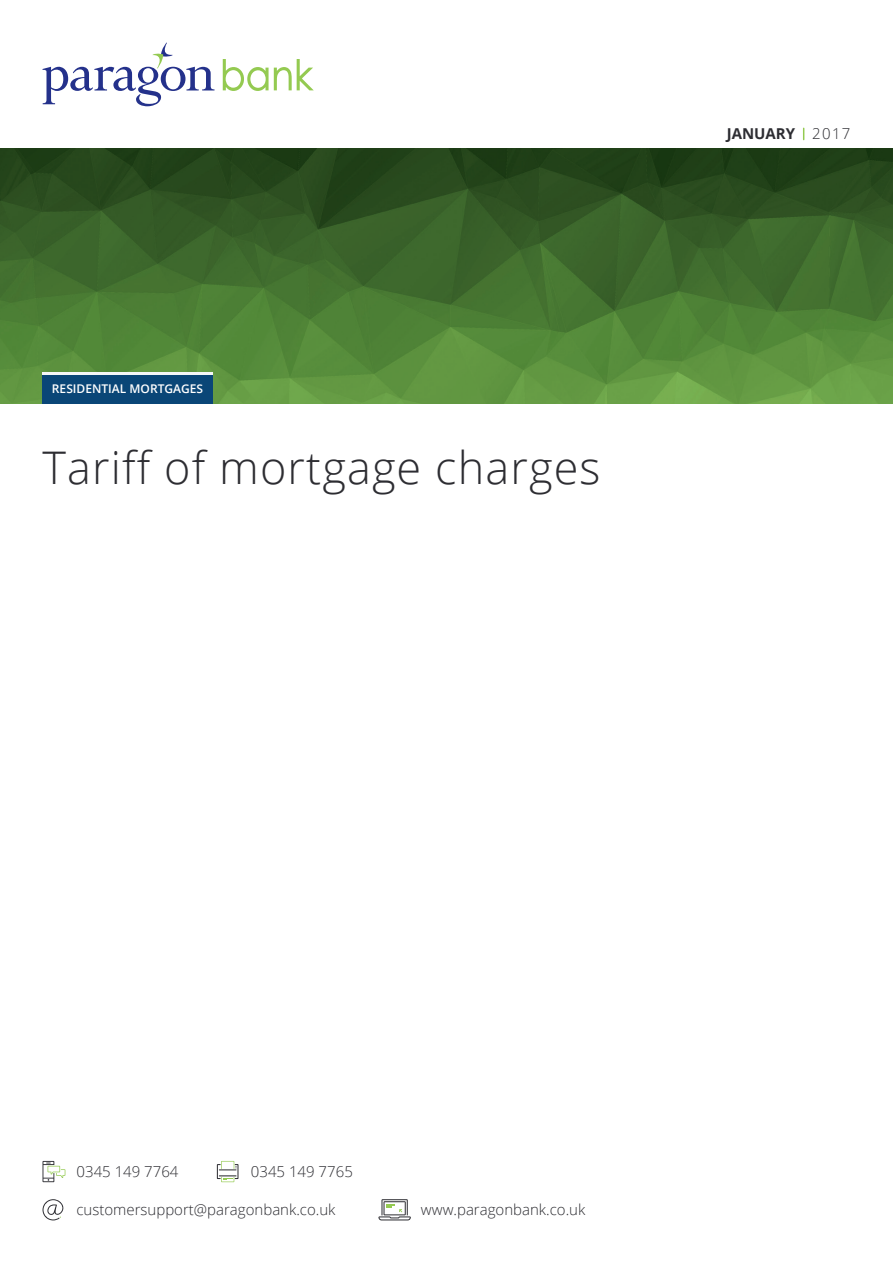
<style>
.page{position:relative;width:893px;height:1263px;background:#fff}
.page>*{position:absolute;margin:0;border:0;box-sizing:border-box;transform-origin:0 0}
.t1{font:300 45px "Open Sans";letter-spacing:.025em;color:#2d2d32}
.t2{font:300 15px "Open Sans";color:#2d2d32}
.t3{font:700 15px "Open Sans";color:#2d2d32}
.t4{font:600 12px "Open Sans";color:#fff}
.s1{font-weight:300}
</style>
<div class="page">
<svg style="left:43px;top:1161px;width:22px;height:21px"></svg>
<svg style="left:217px;top:1161px;width:21px;height:21px"></svg>
<svg style="left:43px;top:1199px;width:20px;height:21px"></svg>
<svg style="left:378px;top:1199px;width:33px;height:21px"></svg>
<img style="left:0;top:149px;width:893px;height:255px">
<div style="left:43px;top:374px;width:170px;height:30px;background:#0a4677"></div>
<hr style="left:43px;top:372px;width:170px;height:2px;background:#f5f7f7">
<svg style="left:803px;top:128px;width:1px;height:12px"></svg>
<svg style="left:43px;top:43px;width:171px;height:63px"></svg>
<svg style="left:223px;top:59px;width:91px;height:32px"></svg>
<p class="t4" style="left:52px;top:381px;width:153px">RESIDENTIAL MORTGAGES</p>
<h1 class="t1" style="left:43px;top:437px;width:559px">Tariff of mortgage charges</h1>
<p class="t3" style="left:727px;top:123px;width:125px">JANUARY <span class="s1">2017</span></p>
<p class="t2" style="left:77px;top:1161px;width:104px">0345 149 7764</p>
<p class="t2" style="left:251px;top:1161px;width:104px">0345 149 7765</p>
<p class="t2" style="left:77px;top:1199px;width:261px">customersupport@paragonbank.co.uk</p>
<p class="t2" style="left:421px;top:1199px;width:166px">www.paragonbank.co.uk</p>
</div>
